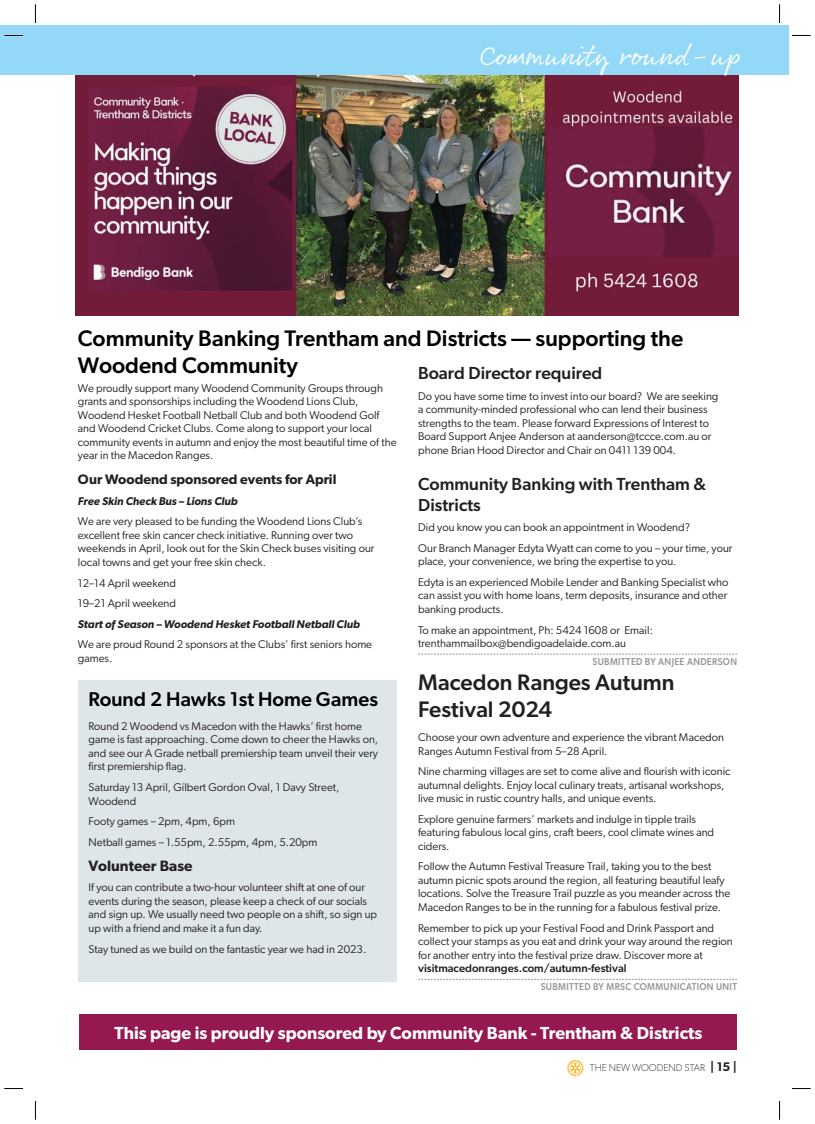
<style>
.page{position:relative;width:815px;height:1124px;background:#fff}
.page>*{position:absolute;margin:0;border:0;box-sizing:border-box;transform-origin:0 0}
.t1{font:28.75px "Rollerscript Rough";color:#fff}
.t2{font:500 22.5px/27px "Gibson";color:#000}
.t3{font:500 22.5px/27px "Gibson";color:#231f20}
.t4{font:500 20px "Gibson";color:#000}
.t5{font:600 17.5px "Gibson";color:#fff}
.t6{font:500 17.5px/21px "Gibson";color:#231f20}
.t7{font:600 15px "Gibson";color:#231f20}
.t8{font:600 13.75px "Gibson";color:#231f20}
.t9{font:11.25px/13.5px "Gibson";color:#231f20}
.t10{font:italic 600 11.25px "Gibson";color:#231f20}
.t11{font:500 11.25px "Gibson";color:#231f20}
.t12{font:500 10px "Gibson";letter-spacing:.04em;color:#939598;scale:.9 1}
.t13{font:100 10px "Gibson";color:#231f20}
.s1{font-weight:600;font-size:12.5px}
</style>
<div class="page">
<svg style="left:567px;top:1059px;width:17px;height:17px"></svg>
<img style="left:75px;top:74px;width:664px;height:242px">
<div style="left:0;top:25px;width:46px;height:49px;background:#93d9f7"></div>
<div style="left:35px;top:25px;width:754px;height:49px;background:#93d9f7"></div>
<svg style="left:418px;top:653px;width:319px;height:1px"></svg>
<div style="left:78px;top:680px;width:319px;height:301px;background:#dee6e9"></div>
<div style="left:80px;top:1013px;width:657px;height:36px;background:#951850"></div>
<svg style="left:418px;top:978px;width:319px;height:1px"></svg>
<svg style="left:4px;top:35px;width:19px;height:1px"></svg>
<svg style="left:792px;top:35px;width:19px;height:1px"></svg>
<svg style="left:4px;top:1088px;width:19px;height:1px"></svg>
<svg style="left:792px;top:1088px;width:19px;height:1px"></svg>
<svg style="left:35px;top:4px;width:1px;height:19px"></svg>
<svg style="left:35px;top:1100px;width:1px;height:19px"></svg>
<svg style="left:779px;top:4px;width:1px;height:19px"></svg>
<svg style="left:779px;top:1100px;width:1px;height:19px"></svg>
<h1 class="t1" style="left:480px;top:37px;width:262px">Community round-up</h1>
<h2 class="t2" style="left:78px;top:324px;width:607px">Community Banking Trentham and Districts — supporting the<br>Woodend Community</h2>
<h3 class="t6" style="left:418px;top:362px;width:186px">Board Director required</h3>
<p class="t9" style="left:418px;top:388px;width:302px">Do you have some time to invest into our board? We are seeking a community-minded professional who can lend their business strengths to the team. Please forward Expressions of Interest to Board Support Anjee Anderson at aanderson@tccce.com.au or phone Brian Hood Director and Chair on 0411 139 004.</p>
<h3 class="t6" style="left:418px;top:472px;width:289px">Community Banking with Trentham &amp;<br>Districts</h3>
<p class="t9" style="left:418px;top:517px;width:316px;line-height:20.6px">Did you know you can book an appointment in Woodend?<br>Our Branch Manager Edyta Wyatt can come to you – your time, your</p>
<p class="t9" style="left:418px;top:551px;width:312px;line-height:20.6px">place, your convenience, we bring the expertise to you.<br>Edyta is an experienced Mobile Lender and Banking Specialist who</p>
<p class="t9" style="left:418px;top:588px;width:311px">can assist you with home loans, term deposits, insurance and other banking products.</p>
<p class="t9" style="left:418px;top:622px;width:236px">To make an appointment, Ph: 5424 1608 or Email: trenthammailbox@bendigoadelaide.com.au</p>
<p class="t12" style="left:593px;top:655px;width:162px">SUBMITTED BY ANJEE ANDERSON</p>
<p class="t9" style="left:78px;top:381px;width:320px">We proudly support many Woodend Community Groups through grants and sponsorships including the Woodend Lions Club, Woodend Hesket Football Netball Club and both Woodend Golf and Woodend Cricket Clubs. Come along to support your local community events in autumn and enjoy the most beautiful time of the year in the Macedon Ranges.</p>
<p class="t8" style="left:78px;top:471px;width:260px">Our Woodend sponsored events for April</p>
<p class="t10" style="left:78px;top:494px;width:161px">Free Skin Check Bus – Lions Club</p>
<p class="t9" style="left:78px;top:514px;width:298px">We are very pleased to be funding the Woodend Lions Club’s excellent free skin cancer check initiative. Running over two weekends in April, look out for the Skin Check buses visiting our local towns and get your free skin check.</p>
<p class="t9" style="left:78px;top:572px;width:100px;line-height:20.6px">12–14 April weekend<br>19–21 April weekend</p>
<p class="t10" style="left:78px;top:617px;width:283px">Start of Season – Woodend Hesket Football Netball Club</p>
<p class="t9" style="left:78px;top:637px;width:296px">We are proud Round 2 sponsors at the Clubs’ first seniors home games.</p>
<h3 class="t4" style="left:89px;top:686px;width:291px">Round 2 Hawks 1st Home Games</h3>
<p class="t9" style="left:89px;top:719px;width:291px">Round 2 Woodend vs Macedon with the Hawks’ first home game is fast approaching. Come down to cheer the Hawks on, and see our A Grade netball premiership team unveil their very first premiership flag.</p>
<p class="t9" style="left:89px;top:780px;width:252px">Saturday 13 April, Gilbert Gordon Oval, 1 Davy Street,<br>Woodend</p>
<p class="t9" style="left:89px;top:810px;width:230px;line-height:20.6px">Footy games – 2pm, 4pm, 6pm<br>Netball games – 1.55pm, 2.55pm, 4pm, 5.20pm</p>
<h3 class="t7" style="left:89px;top:856px;width:105px">Volunteer Base</h3>
<p class="t9" style="left:89px;top:880px;width:290px">If you can contribute a two-hour volunteer shift at one of our events during the season, please keep a check of our socials and sign up. We usually need two people on a shift, so sign up up with a friend and make it a fun day.</p>
<p class="t9" style="left:89px;top:941px;width:279px">Stay tuned as we build on the fantastic year we had in 2023.</p>
<h2 class="t3" style="left:418px;top:668px;width:258px">Macedon Ranges Autumn<br>Festival 2024</h2>
<p class="t9" style="left:418px;top:730px;width:307px">Choose your own adventure and experience the vibrant Macedon<br>Ranges Autumn Festival from 5–28 April.</p>
<p class="t9" style="left:418px;top:764px;width:314px">Nine charming villages are set to come alive and flourish with iconic autumnal delights. Enjoy local culinary treats, artisanal workshops, live music in rustic country halls, and unique events.</p>
<p class="t9" style="left:418px;top:811px;width:298px">Explore genuine farmers’ markets and indulge in tipple trails featuring fabulous local gins, craft beers, cool climate wines and ciders.</p>
<p class="t9" style="left:418px;top:859px;width:314px">Follow the Autumn Festival Treasure Trail, taking you to the best autumn picnic spots around the region, all featuring beautiful leafy locations. Solve the Treasure Trail puzzle as you meander across the Macedon Ranges to be in the running for a fabulous festival prize.</p>
<p class="t9" style="left:418px;top:920px;width:316px">Remember to pick up your Festival Food and Drink Passport and collect your stamps as you eat and drink your way around the region for another entry into the festival prize draw. Discover more at</p>
<p class="t11" style="left:418px;top:961px;width:210px">visitmacedonranges.com/autumn-festival</p>
<p class="t12" style="left:541px;top:980px;width:220px">SUBMITTED BY MRSC COMMUNICATION UNIT</p>
<h3 class="t5" style="left:114px;top:1022px;width:589px">This page is proudly sponsored by Community Bank - Trentham &amp; Districts</h3>
<p class="t13" style="left:590px;top:1061px;width:149px">THE NEW WOODEND STAR <span class="s1">| 15 |</span></p>
</div>
